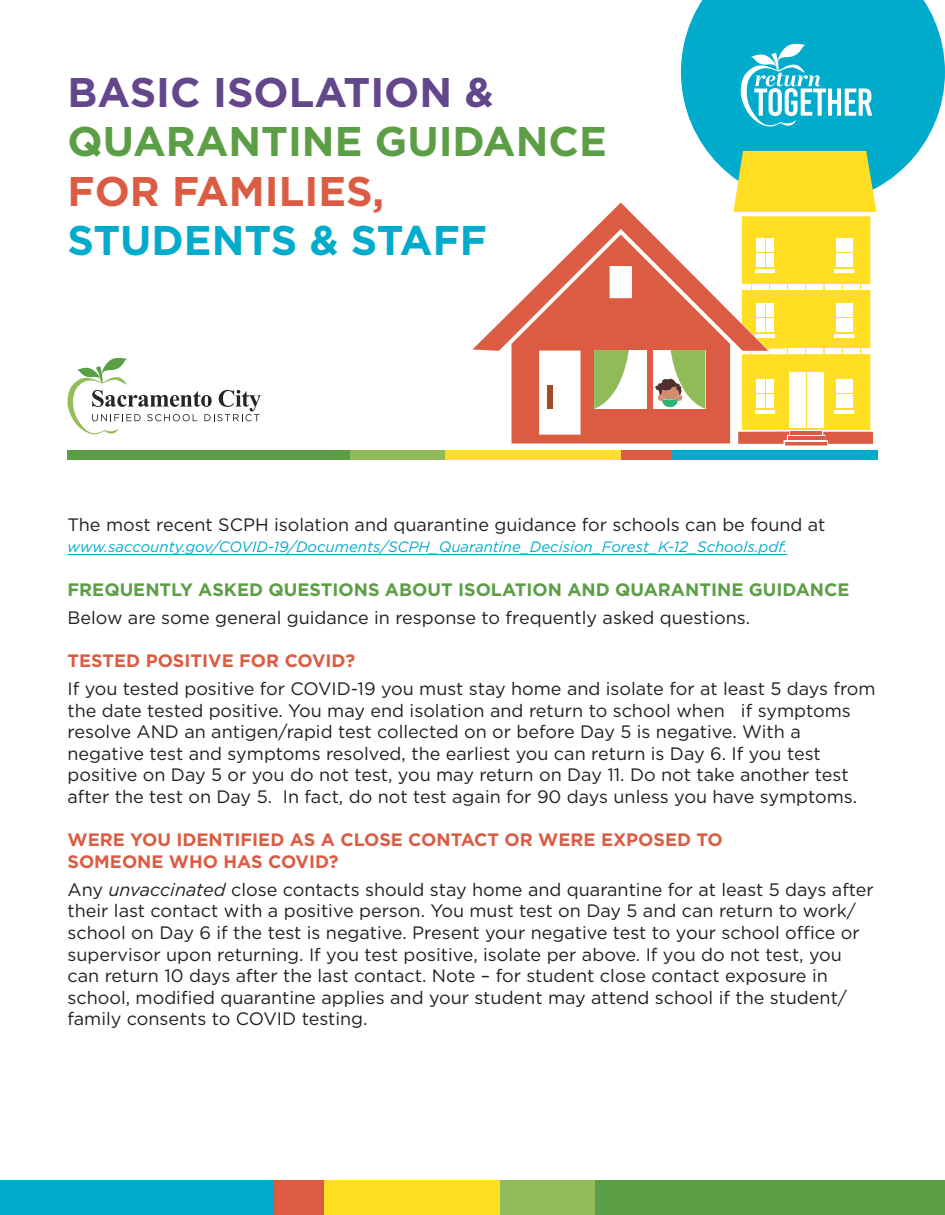
<style>
.page{position:relative;width:945px;height:1215px;background:#fff}
.page>*{position:absolute;margin:0;border:0;box-sizing:border-box;transform-origin:0 0}
.t1{font:700 41.4px/49.3px "Gotham HTF";color:#5c9e45}
.t2{font:700 41.4px "Gotham HTF";color:#00abcc}
.t3{font:700 41.4px "Gotham HTF";color:#db5c42}
.t4{font:18px/21.6px "Gotham HTF";color:#231f20}
.t5{font:700 18px/21.6px "Gotham HTF";color:#db5c42}
.t6{font:700 18px "Gotham HTF";color:#5c9e45}
.t7{font:italic 15px "Gotham HTF";color:#00abcc}
.s1{color:#63478a}
.s2{font-style:italic}
</style>
<div class="page">
<svg style="left:681px;top:0;width:264px;height:188px;background:#20b5d2"></svg>
<svg style="left:740px;top:42px;width:132px;height:88px"></svg>
<hr style="left:68px;top:554px;width:719px;height:1px;background:#00abcc">
<div style="left:68px;top:450px;width:284px;height:10px;background:#5c9e45"></div>
<div style="left:351px;top:450px;width:94px;height:10px;background:#91ba59"></div>
<div style="left:445px;top:450px;width:180px;height:10px;background:#ffde24"></div>
<div style="left:621px;top:450px;width:54px;height:10px;background:#db5c42"></div>
<div style="left:672px;top:450px;width:206px;height:10px;background:#00abcc"></div>
<div style="left:593px;top:1181px;width:352px;height:34px;background:#5c9e45"></div>
<div style="left:500px;top:1181px;width:94px;height:34px;background:#91ba59"></div>
<div style="left:320px;top:1181px;width:180px;height:34px;background:#ffde24"></div>
<div style="left:270px;top:1181px;width:54px;height:34px;background:#db5c42"></div>
<div style="left:0;top:1181px;width:273px;height:34px;background:#00abcc"></div>
<hr style="left:785px;top:442px;width:42px;height:3px;background:#db5c42">
<svg style="left:472px;top:151px;width:404px;height:293px"></svg>
<svg style="left:67px;top:357px;width:194px;height:78px"></svg>
<p class="t1" style="left:68px;top:67px;width:541px"><span class="s1">BASIC ISOLATION &amp;<br></span>QUARANTINE GUIDANCE</p>
<p class="t3" style="left:68px;top:167px;width:319px">FOR FAMILIES,</p>
<p class="t2" style="left:68px;top:216px;width:421px">STUDENTS &amp; STAFF</p>
<p class="t4" style="left:68px;top:513px;width:760px">The most recent SCPH isolation and quarantine guidance for schools can be found at</p>
<p class="t7" style="left:68px;top:539px;width:721px">www.saccounty.gov/COVID-19/Documents/SCPH_Quarantine_Decision_Forest_K-12_Schools.pdf.</p>
<p class="t6" style="left:68px;top:579px;width:784px">FREQUENTLY ASKED QUESTIONS ABOUT ISOLATION AND QUARANTINE GUIDANCE</p>
<p class="t4" style="left:68px;top:606px;width:684px">Below are some general guidance in response to frequently asked questions.</p>
<p class="t5" style="left:68px;top:649px;width:289px">TESTED POSITIVE FOR COVID?</p>
<p class="t4" style="left:68px;top:678px;width:810px">If you tested positive for COVID-19 you must stay home and isolate for at least 5 days from the date tested positive. You may end isolation and return to school when if symptoms resolve AND an antigen/rapid test collected on or before Day 5 is negative. With a negative test and symptoms resolved, the earliest you can return is Day 6. If you test positive on Day 5 or you do not test, you may return on Day 11. Do not take another test after the test on Day 5. In fact, do not test again for 90 days unless you have symptoms.</p>
<p class="t5" style="left:68px;top:829px;width:657px">WERE YOU IDENTIFIED AS A CLOSE CONTACT OR WERE EXPOSED TO<br>SOMEONE WHO HAS COVID?</p>
<p class="t4" style="left:68px;top:878px;width:808px">Any <span class="s2">unvaccinated</span> close contacts should stay home and quarantine for at least 5 days after their last contact with a positive person. You must test on Day 5 and can return to work/ school on Day 6 if the test is negative. Present your negative test to your school office or supervisor upon returning. If you test positive, isolate per above. If you do not test, you can return 10 days after the last contact. Note – for student close contact exposure in school, modified quarantine applies and your student may attend school if the student/ family consents to COVID testing.</p>
</div>
